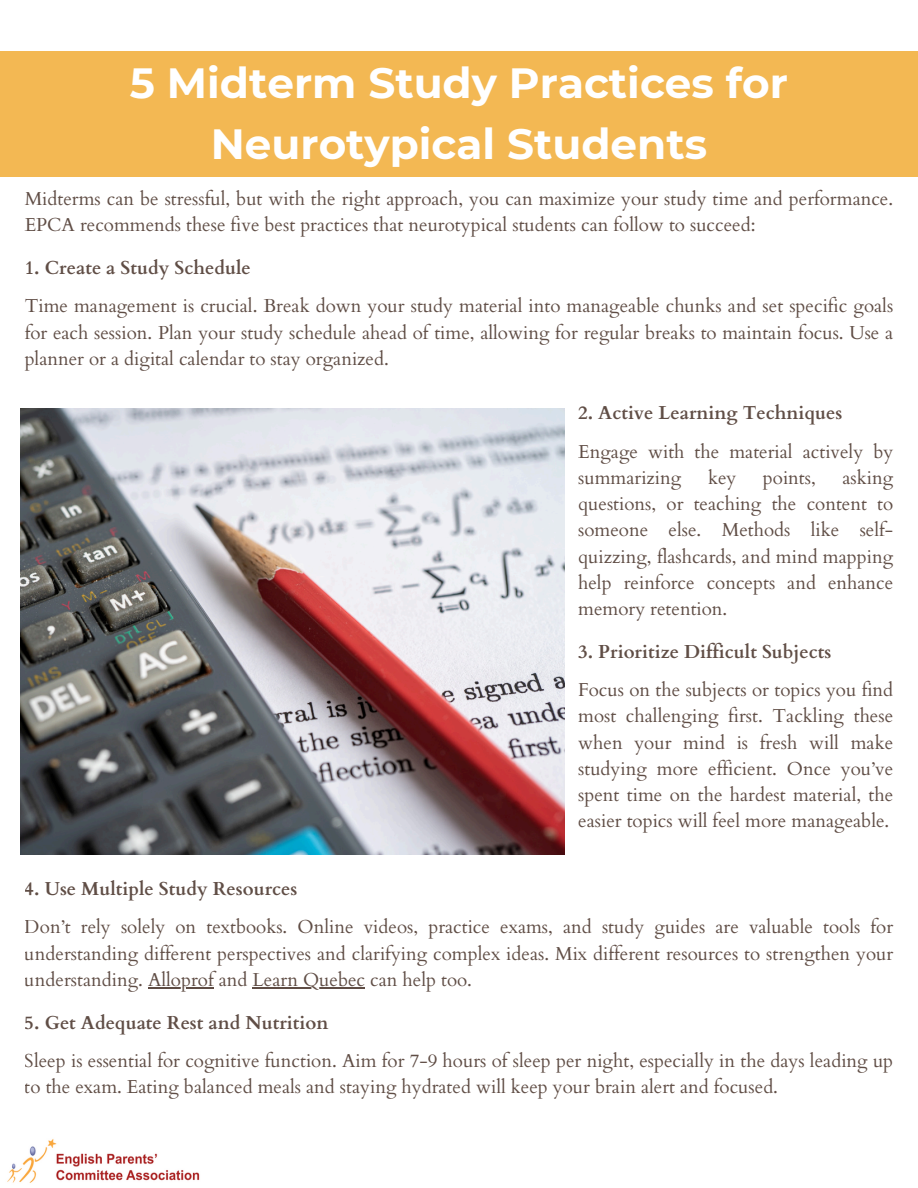
<style>
.page{position:relative;width:918px;height:1188px;background:#fff}
.page>*{position:absolute;margin:0;border:0;box-sizing:border-box;transform-origin:0 0}
.t1{font:700 42.15px/60.8px "Montserrat";color:#fff;text-align:center}
.t2{font:18.75px/26.2px "Cardo";color:#382117;text-align:justify}
.t3{font:700 18.75px "Cardo";color:#382117}
</style>
<div class="page">
<img style="left:7px;top:1139px;width:193px;height:44px">
<div style="left:0;top:51px;width:918px;height:125px;background:#f3b853"></div>
<img style="left:20px;top:408px;width:545px;height:447px">
<hr style="left:148px;top:987px;width:66px;height:2px;background:#382117">
<hr style="left:253px;top:987px;width:112px;height:2px;background:#382117">
<h1 class="t1" style="left:130px;top:53px;width:660px">5 Midterm Study Practices for<br>Neurotypical Students</h1>
<p class="t2" style="left:25px;top:186px;width:870px">Midterms can be stressful, but with the right approach, you can maximize your study time and performance.<br>EPCA recommends these five best practices that neurotypical students can follow to succeed:</p>
<p class="t3" style="left:25px;top:256px;width:228px">1. Create a Study Schedule</p>
<p class="t2" style="left:25px;top:293px;width:870px">Time management is crucial. Break down your study material into manageable chunks and set specific goals for each session. Plan your study schedule ahead of time, allowing for regular breaks to maintain focus. Use a planner or a digital calendar to stay organized.</p>
<p class="t3" style="left:578px;top:401px;width:266px">2. Active Learning Techniques</p>
<p class="t2" style="left:578px;top:439px;width:317px">Engage with the material actively by summarizing</p>
<p class="t2" style="left:578px;top:465px;width:317px;text-indent:264px">asking questions, or teaching the content to someone else. Methods like self&shy;quizzing, flashcards, and mind mapping help reinforce concepts and enhance memory retention.</p>
<p class="t3" style="left:578px;top:639px;width:255px">3. Prioritize Difficult Subjects</p>
<p class="t2" style="left:578px;top:677px;width:317px">Focus on the subjects or topics you find most challenging first. Tackling these when your mind is fresh will make studying more efficient. Once you’ve spent time on the hardest material, the easier topics will feel more manageable.</p>
<p class="t2" style="left:708px;top:465px;width:30px">key</p>
<p class="t2" style="left:763px;top:465px;width:54px">points,</p>
<p class="t3" style="left:25px;top:877px;width:274px">4. Use Multiple Study Resources</p>
<p class="t2" style="left:25px;top:914px;width:870px">Don’t rely solely on textbooks. Online videos, practice exams, and study guides are valuable tools for understanding different perspectives and clarifying complex ideas. Mix different resources to strengthen your understanding. Alloprof and Learn Quebec can help too.</p>
<p class="t3" style="left:25px;top:1010px;width:305px">5. Get Adequate Rest and Nutrition</p>
<p class="t2" style="left:25px;top:1048px;width:870px">Sleep is essential for cognitive function. Aim for 7-9 hours of sleep per night, especially in the days leading up to the exam. Eating balanced meals and staying hydrated will keep your brain alert and focused.</p>
</div>
